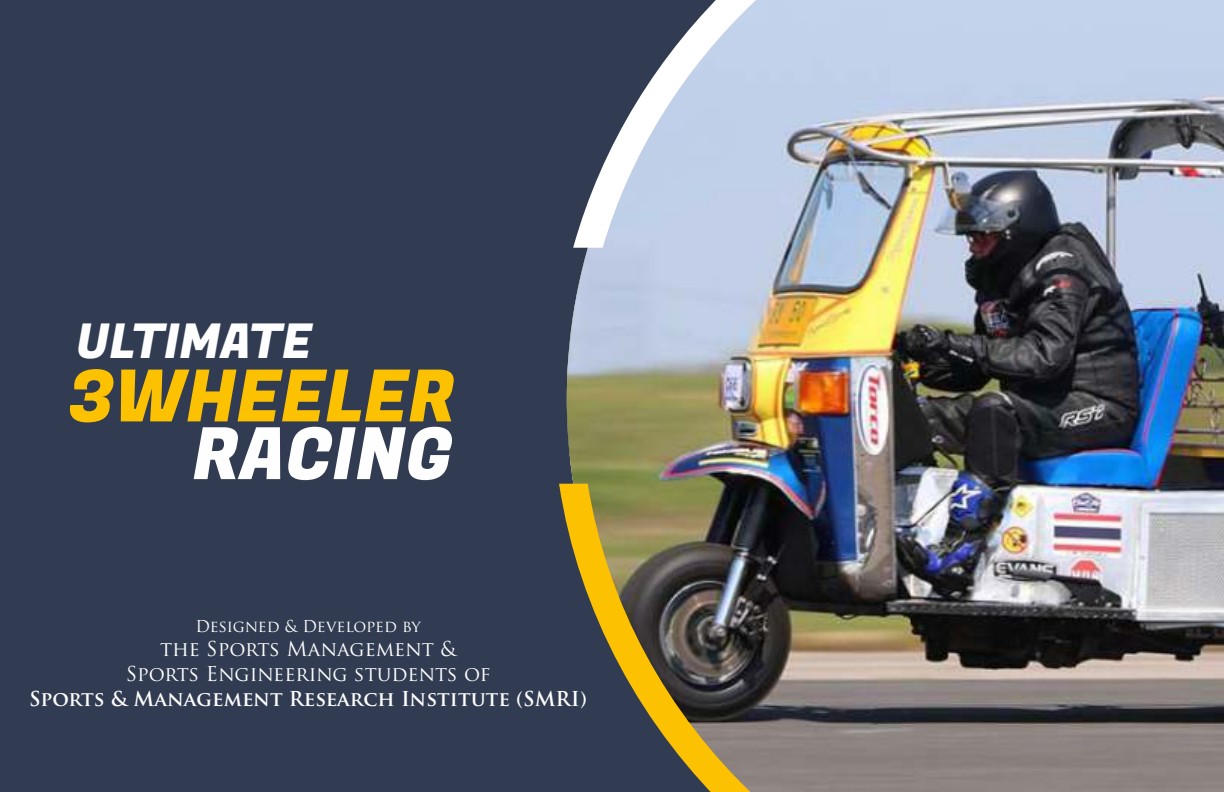
<style>
.page{position:relative;width:1224px;height:792px;background:#313c52}
.page>*{position:absolute;margin:0;border:0;box-sizing:border-box;transform-origin:0 0}
.t1{font:72px "Fugaz One";color:#fcc100}
.t2{font:72px "Fugaz One";color:#fefefe}
.t3{font:48px "Fugaz One";color:#fefefe}
.t4{font:20px/25px "Trajan Pro";color:#fefefe;text-align:center}
.t5{font:700 20px "Trajan Pro";color:#fefefe}
.t6{font:16px "Trajan Pro";letter-spacing:-.01em;color:#fefefe}
</style>
<div class="page">
<img style="left:567px;top:0;width:657px;height:792px">
<svg style="left:573px;top:0;width:291px;height:248px;fill:#c0d0e9"></svg>
<svg style="left:559px;top:484px;width:242px;height:308px"></svg>
<h2 class="t3" style="left:76px;top:308px;width:237px">ULTIMATE</h2>
<h1 class="t1" style="left:68px;top:346px;width:389px">3WHEELER</h1>
<h1 class="t2" style="left:192px;top:404px;width:262px">RACING</h1>
<p class="t6" style="left:195px;top:620px;width:227px">Designed &amp; Developed by</p>
<p class="t4" style="left:126px;top:638px;width:366px">the Sports Management &amp;<br>Sports Engineering students of</p>
<p class="t5" style="left:29px;top:691px;width:559px">Sports &amp; Management Research Institute (SMRI)</p>
</div>
